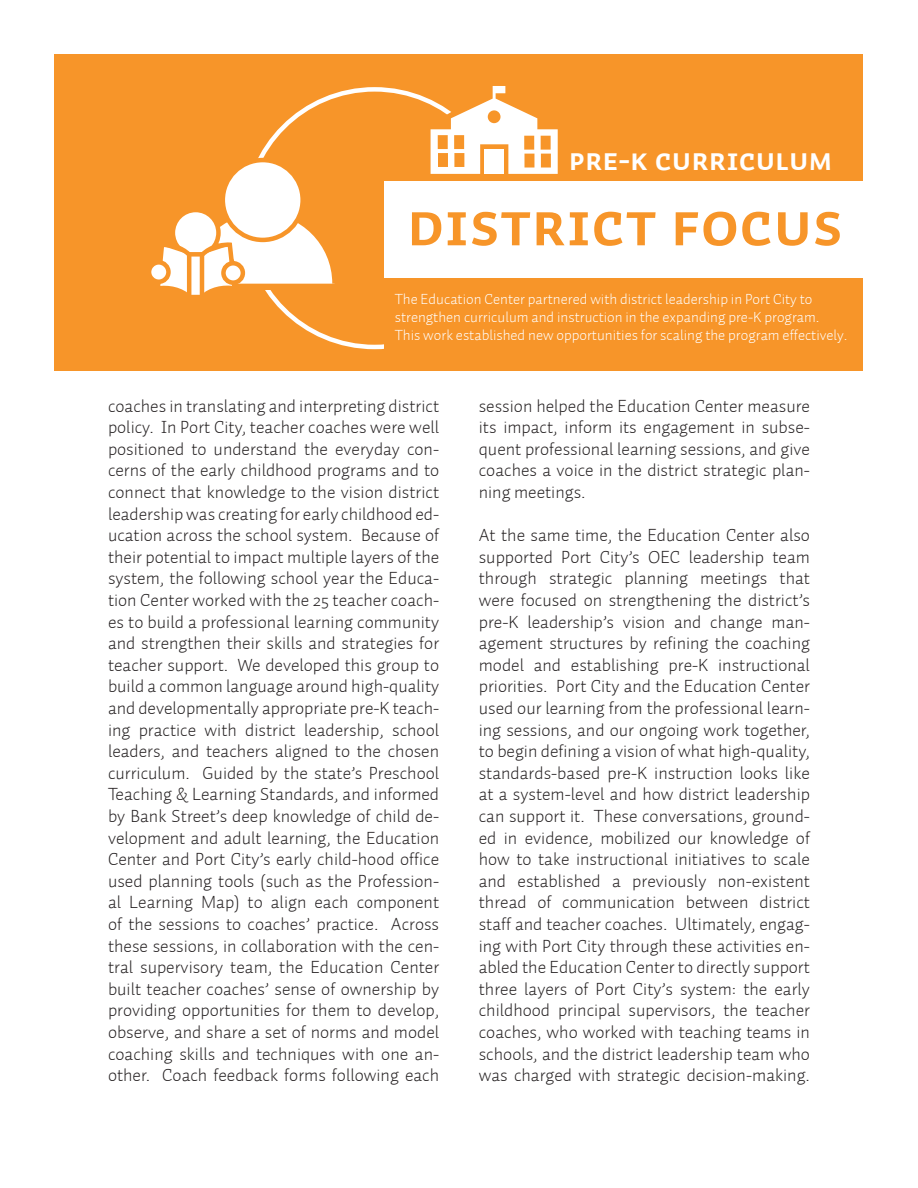
<style>
.page{position:relative;width:918px;height:1188px;background:#fff}
.page>*{position:absolute;margin:0;border:0;box-sizing:border-box;transform-origin:0 0}
.t1{font:63px "Auto 1 Bold Sm Cp";color:#f79529}
.t2{font:31.5px "Auto 1 Bold Sm Cp";color:#fff}
.t3{font:300 18px/21.6px "Auto 1";color:#231f20;text-align:justify}
.t4{font:300 15px/18px "Auto 1";color:#fff}
</style>
<div class="page">
<div style="left:54px;top:54px;width:808px;height:316px;background:#f79529"></div>
<div style="left:384px;top:181px;width:478px;height:97px;background:#fff"></div>
<div style="left:223px;top:160px;width:80px;height:80px;background:#fff;border-radius:50%"></div>
<div style="left:221px;top:158px;width:84px;height:84px;border:4px solid #f79529;border-radius:50%"></div>
<svg style="left:160px;top:206px;width:175px;height:98px"></svg>
<div style="left:189px;top:252px;width:14px;height:5px;background:#f79529"></div>
<hr style="left:189px;top:295px;width:14px;height:4px;background:#f79529">
<svg style="left:149px;top:262px;width:19px;height:20px"></svg>
<div style="left:147px;top:260px;width:24px;height:24px;border:4px solid #f79529;border-radius:50%"></div>
<svg style="left:223px;top:263px;width:20px;height:20px"></svg>
<div style="left:221px;top:261px;width:24px;height:24px;border:4px solid #f79529;border-radius:50%"></div>
<svg style="left:397px;top:86px;width:161px;height:88px"></svg>
<div style="left:485px;top:150px;width:19px;height:24px;background:#fff"></div>
<h2 class="t2" style="left:569px;top:141px;width:265px">Pre-k curriculum</h2>
<h1 class="t1" style="left:407px;top:188px;width:438px">District Focus</h1>
<p class="t4" style="left:395px;top:290px;width:454px">The Education Center partnered with district leadership in Port City to strengthen curriculum and instruction in the expanding pre-K program.<br>This work established new opportunities for scaling the program effectively.</p>
<p class="t3" style="left:108px;top:395px;width:333px">coaches in translating and interpreting district policy. In Port City, teacher coaches were well positioned to understand the everyday con&shy;cerns of the early childhood programs and to connect that knowledge to the vision district leadership was creating for early childhood ed&shy;ucation across the school system. Because of their potential to impact multiple layers of the system, the following school year the Educa&shy;tion Center worked with the 25 teacher coach&shy;es to build a professional learning community and strengthen their skills and strategies for teacher support. We developed this group to build a common language around high-quality and developmentally appropriate pre-K teach&shy;ing practice with district leadership, school leaders, and teachers aligned to the chosen curriculum. Guided by the state’s Preschool Teaching &amp; Learning Standards, and informed by Bank Street’s deep knowledge of child de&shy;velopment and adult learning, the Education Center and Port City’s early child-hood office used planning tools (such as the Profession&shy;al Learning Map) to align each component of the sessions to coaches’ practice. Across these sessions, in collaboration with the cen&shy;tral supervisory team, the Education Center built teacher coaches’ sense of ownership by providing opportunities for them to develop, observe, and share a set of norms and model coaching skills and techniques with one an&shy;other. Coach feedback forms following each</p>
<p class="t3" style="left:479px;top:395px;width:333px">session helped the Education Center measure its impact, inform its engagement in subse&shy;quent professional learning sessions, and give coaches a voice in the district strategic plan&shy;ning meetings.</p>
<p class="t3" style="left:479px;top:524px;width:333px">At the same time, the Education Center also supported Port City’s OEC leadership team through strategic planning meetings that were focused on strengthening the district’s pre-K leadership’s vision and change man&shy;agement structures by refining the coaching model and establishing pre-K instructional priorities. Port City and the Education Center used our learning from the professional learn&shy;ing sessions, and our ongoing work together, to begin defining a vision of what high-quality, standards-based pre-K instruction looks like at a system-level and how district leadership can support it. These conversations, ground&shy;ed in evidence, mobilized our knowledge of how to take instructional initiatives to scale and established a previously non-existent thread of communication between district staff and teacher coaches. Ultimately, engag&shy;ing with Port City through these activities en&shy;abled the Education Center to directly support three layers of Port City’s system: the early childhood principal supervisors, the teacher coaches, who worked with teaching teams in schools, and the district leadership team who was charged with strategic decision-making.</p>
</div>
